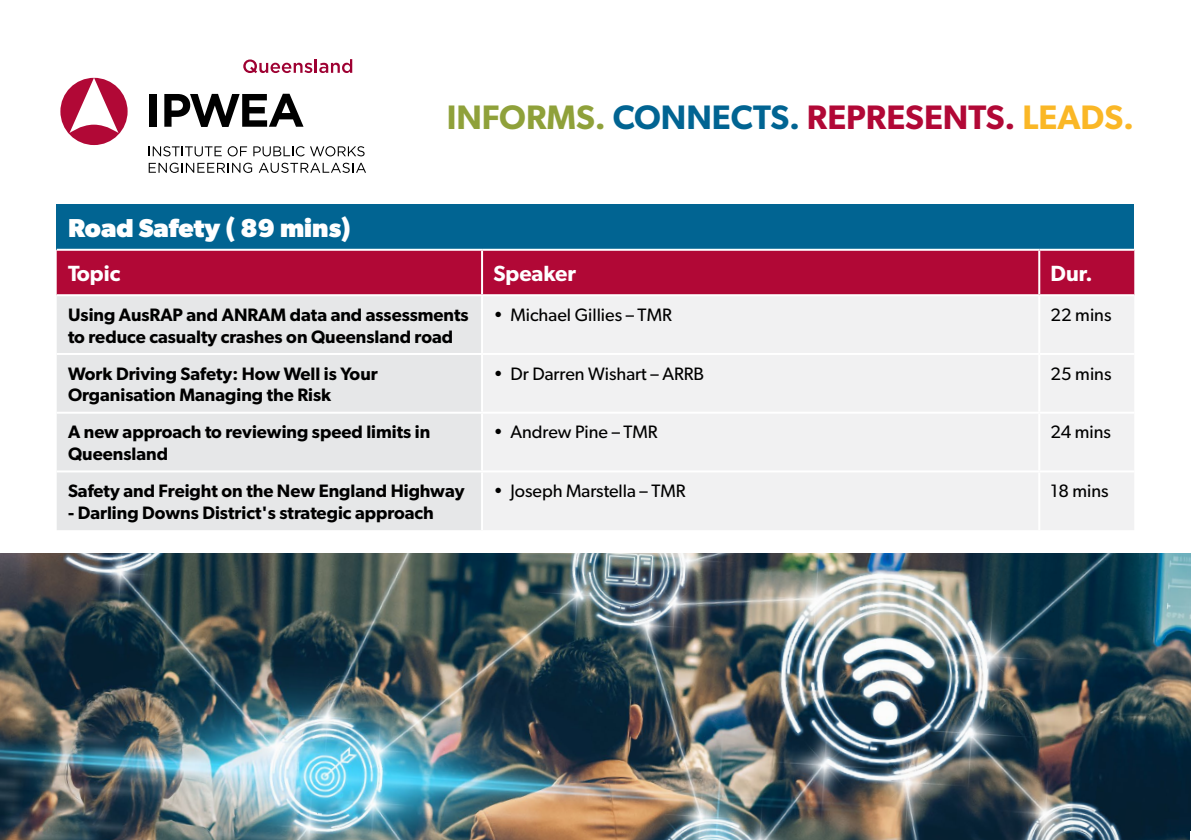
<style>
.page{position:relative;width:1191px;height:840px;background:#fff}
.page>*{position:absolute;margin:0;border:0;box-sizing:border-box;transform-origin:0 0}
.t1{font:600 34px "Gibson";color:#b10836}
.t2{font:700 26px "Gibson";color:#fff}
.t3{font:600 22px "Gibson";color:#fff}
.t4{font:600 18px/21.6px "Gibson";color:#000}
.t5{font:18px "Gibson";color:#000}
.s1{color:#8fa13a}
.s2{color:#016492}
.s3{color:#fab726}
</style>
<div class="page">
<div style="left:149px;top:94px;width:7px;height:33px;background:#000"></div>
<svg style="left:164px;top:94px;width:139px;height:33px"></svg>
<svg style="left:149px;top:146px;width:73px;height:10px"></svg>
<svg style="left:228px;top:146px;width:19px;height:10px"></svg>
<svg style="left:253px;top:146px;width:111px;height:10px"></svg>
<svg style="left:149px;top:163px;width:103px;height:10px"></svg>
<svg style="left:259px;top:163px;width:107px;height:10px"></svg>
<svg style="left:60px;top:78px;width:68px;height:67px"></svg>
<svg style="left:243px;top:59px;width:109px;height:14px"></svg>
<img style="left:0;top:553px;width:1191px;height:286px">
<div style="left:57px;top:204px;width:1077px;height:45px;background:#016492"></div>
<div style="left:57px;top:250px;width:1077px;height:44px;background:#b10836"></div>
<div style="left:57px;top:296px;width:424px;height:234px;background:#e6e7e8"></div>
<div style="left:483px;top:296px;width:651px;height:234px;background:#f1f1f2"></div>
<hr style="left:57px;top:248px;width:425px;height:2px;background:#fff">
<hr style="left:482px;top:248px;width:557px;height:2px;background:#fff">
<hr style="left:481px;top:250px;width:2px;height:44px;background:#fff">
<hr style="left:1039px;top:248px;width:95px;height:2px;background:#fff">
<hr style="left:1038px;top:250px;width:2px;height:44px;background:#fff">
<hr style="left:1038px;top:296px;width:2px;height:57px;background:#fff">
<hr style="left:57px;top:353px;width:425px;height:2px;background:#fff">
<hr style="left:482px;top:353px;width:557px;height:2px;background:#fff">
<hr style="left:1039px;top:353px;width:95px;height:2px;background:#fff">
<hr style="left:1038px;top:355px;width:2px;height:56px;background:#fff">
<hr style="left:57px;top:411px;width:425px;height:2px;background:#fff">
<hr style="left:482px;top:411px;width:557px;height:2px;background:#fff">
<hr style="left:1039px;top:411px;width:95px;height:2px;background:#fff">
<hr style="left:1038px;top:413px;width:2px;height:57px;background:#fff">
<hr style="left:57px;top:470px;width:425px;height:2px;background:#fff">
<hr style="left:482px;top:470px;width:557px;height:2px;background:#fff">
<hr style="left:1039px;top:470px;width:95px;height:2px;background:#fff">
<hr style="left:1038px;top:472px;width:2px;height:58px;background:#fff">
<h1 class="t1" style="left:447px;top:97px;width:689px"><span class="s1">INFORMS.</span> <span class="s2">CONNECTS.</span> REPRESENTS. <span class="s3">LEADS.</span></h1>
<h2 class="t2" style="left:68px;top:213px;width:284px">Road Safety ( 89 mins)</h2>
<p class="t3" style="left:68px;top:260px;width:54px">Topic</p>
<p class="t3" style="left:493px;top:260px;width:84px">Speaker</p>
<p class="t3" style="left:1050px;top:260px;width:43px">Dur.</p>
<p class="t4" style="left:68px;top:303px;width:402px">Using AusRAP and ANRAM data and assessments to reduce casualty crashes on Queensland road</p>
<p class="t5" style="left:493px;top:304px;width:180px">• Michael Gillies – TMR</p>
<p class="t5" style="left:1050px;top:304px;width:62px">22 mins</p>
<p class="t4" style="left:68px;top:362px;width:311px">Work Driving Safety: How Well is Your<br>Organisation Managing the Risk</p>
<p class="t5" style="left:493px;top:362px;width:212px">• Dr Darren Wishart – ARRB</p>
<p class="t5" style="left:1050px;top:362px;width:62px">25 mins</p>
<p class="t4" style="left:68px;top:421px;width:364px">A new approach to reviewing speed limits in<br>Queensland</p>
<p class="t5" style="left:493px;top:421px;width:166px">• Andrew Pine – TMR</p>
<p class="t5" style="left:1050px;top:421px;width:62px">24 mins</p>
<p class="t4" style="left:68px;top:479px;width:398px">Safety and Freight on the New England Highway</p>
<p class="t4" style="left:68px;top:501px;width:367px">- Darling Downs District's strategic approach</p>
<p class="t5" style="left:493px;top:480px;width:194px">• Joseph Marstella – TMR</p>
<p class="t5" style="left:1050px;top:480px;width:60px">18 mins</p>
</div>
